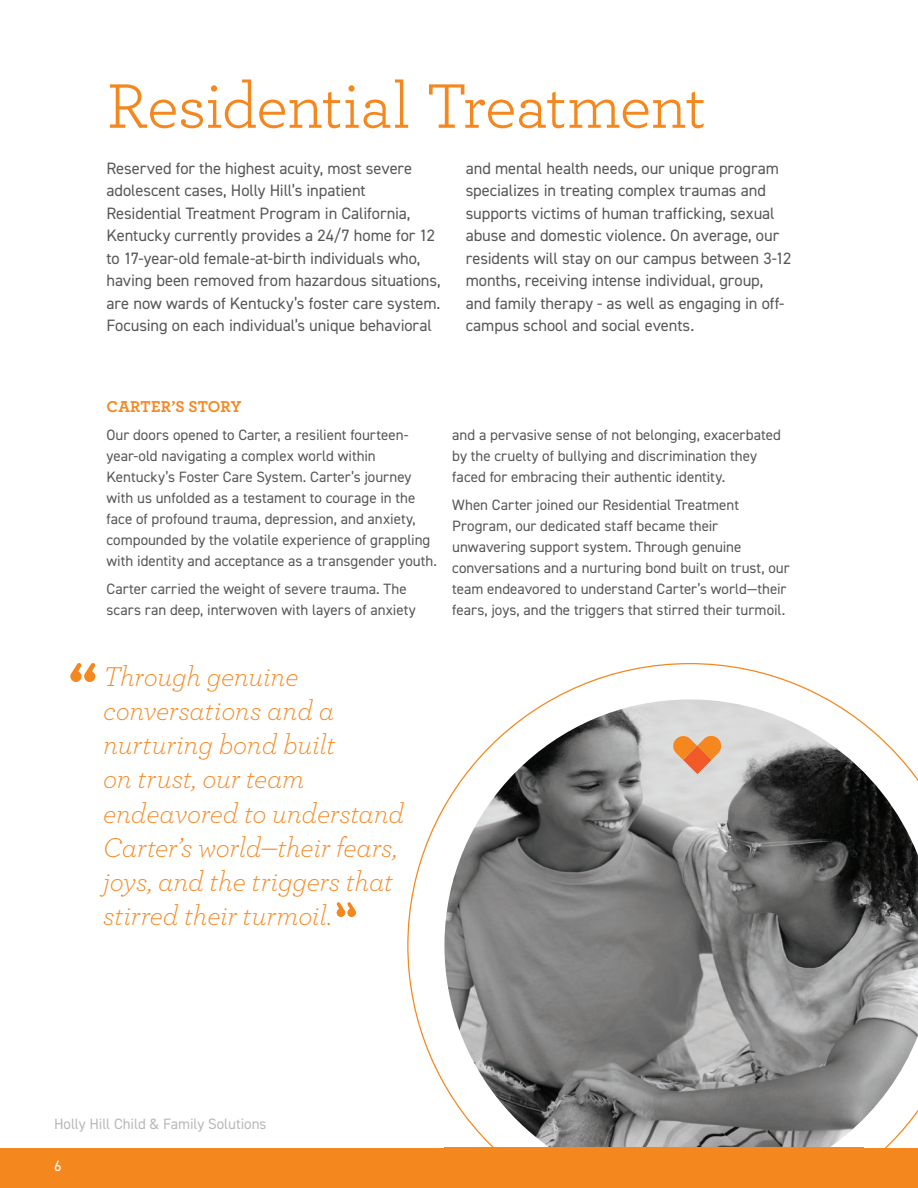
<style>
.page{position:relative;width:918px;height:1188px;background:#fff}
.page>*{position:absolute;margin:0;border:0;box-sizing:border-box;transform-origin:0 0}
.t1{font:66px "Archer";letter-spacing:-.02em;color:#f5871f}
.t2{font:italic 300 28.5px/34.2px "Archer";letter-spacing:-.01em;color:#f5871f}
.t3{font:16.5px/22.5px "DIN2014";letter-spacing:-.005em;color:#57585a}
.t4{font:700 16.5px "Archer";letter-spacing:.01em;color:#f5871f}
.t5{font:15px/21px "DIN2014";color:#57585a}
.t6{font:15px "DIN2014";letter-spacing:-.01em;color:#b8b9bc}
.t7{font:15px "DIN2014";color:#fff}
</style>
<div class="page">
<div style="left:0;top:1148px;width:918px;height:40px;background:#f5871f"></div>
<svg style="left:407px;top:663px;width:421px;height:422px"></svg>
<img style="left:444px;top:699px;width:474px;height:449px">
<svg style="left:673px;top:736px;width:48px;height:38px;background:#e89d6a"></svg>
<svg style="left:70px;top:663px;width:26px;height:19px"></svg>
<svg style="left:336px;top:902px;width:20px;height:15px"></svg>
<h1 class="t1" style="left:106px;top:60px;width:601px">Residential Treatment</h1>
<p class="t3" style="left:106px;top:157px;width:336px">Reserved for the highest acuity, most severe adolescent cases, Holly Hill’s inpatient Residential Treatment Program in California, Kentucky currently provides a 24/7 home for 12 to 17-year-old female-at-birth individuals who, having been removed from hazardous situations, are now wards of Kentucky’s foster care system.<br>Focusing on each individual’s unique behavioral</p>
<p class="t3" style="left:466px;top:157px;width:327px">and mental health needs, our unique program specializes in treating complex traumas and supports victims of human trafficking, sexual abuse and domestic violence. On average, our residents will stay on our campus between 3-12 months, receiving intense individual, group, and family therapy - as well as engaging in off&shy;campus school and social events.</p>
<p class="t4" style="left:106px;top:394px;width:136px">CARTER’S STORY</p>
<p class="t5" style="left:106px;top:424px;width:332px">Our doors opened to Carter, a resilient fourteen&shy;year-old navigating a complex world within Kentucky’s Foster Care System. Carter’s journey with us unfolded as a testament to courage in the face of profound trauma, depression, and anxiety, compounded by the volatile experience of grappling with identity and acceptance as a transgender youth.</p>
<p class="t5" style="left:106px;top:578px;width:311px">Carter carried the weight of severe trauma. The scars ran deep, interwoven with layers of anxiety</p>
<p class="t5" style="left:452px;top:424px;width:330px">and a pervasive sense of not belonging, exacerbated by the cruelty of bullying and discrimination they faced for embracing their authentic identity.</p>
<p class="t5" style="left:452px;top:494px;width:339px">When Carter joined our Residential Treatment Program, our dedicated staff became their unwavering support system. Through genuine conversations and a nurturing bond built on trust, our team endeavored to understand Carter’s world—their fears, joys, and the triggers that stirred their turmoil.</p>
<h2 class="t2" style="left:103px;top:658px;width:302px">Through genuine conversations and a nurturing bond built<br>on trust, our team endeavored to understand<br>Carter’s world—their fears, joys, and the triggers that stirred their turmoil.</h2>
<p class="t6" style="left:54px;top:1115px;width:214px">Holly Hill Child &amp; Family Solutions</p>
<p class="t7" style="left:54px;top:1157px;width:9px">6</p>
</div>
